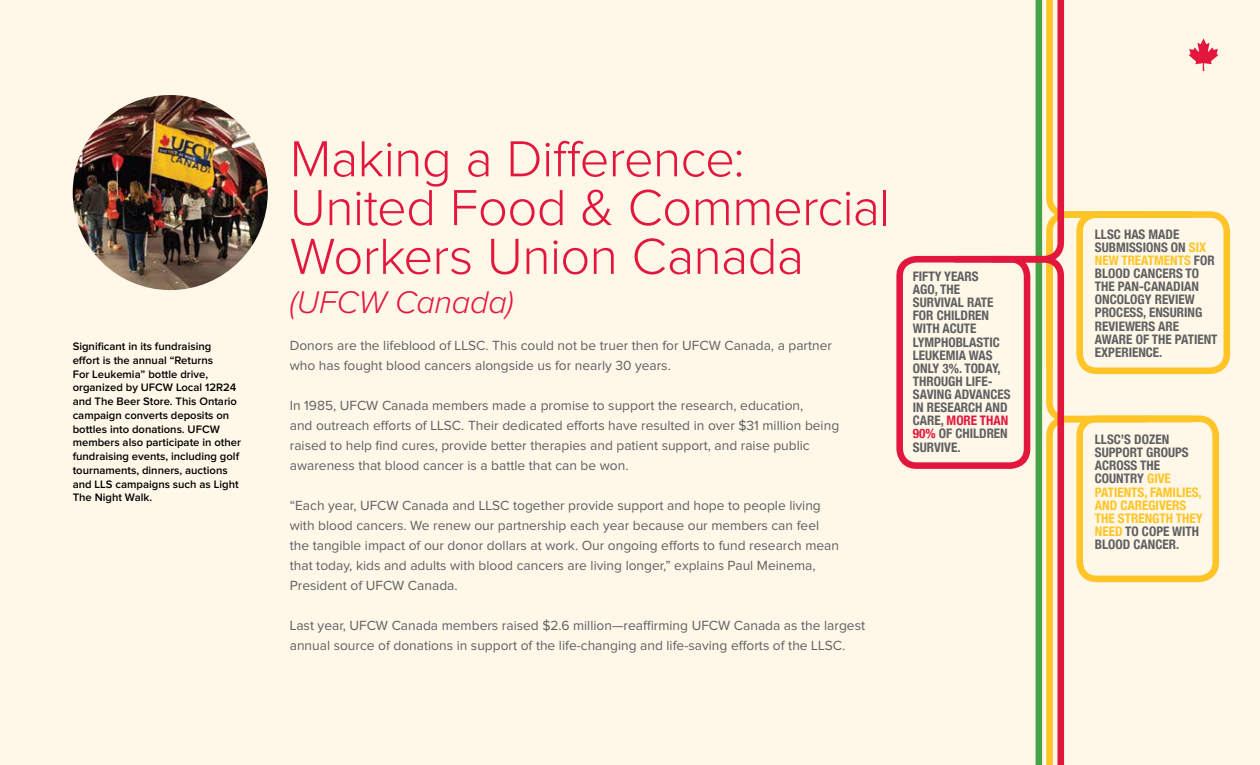
<style>
.page{position:relative;width:1260px;height:765px;background:#fff7e8}
.page>*{position:absolute;margin:0;border:0;box-sizing:border-box;transform-origin:0 0}
.t1{font:300 52.5px/48.8px "Proxima Nova";letter-spacing:-.015em;color:#e3173e}
.t2{font:italic 300 32.5px "Proxima Nova";letter-spacing:-.01em;color:#e3173e}
.t3{font:13.75px/20px "Proxima Nova";color:#5f6062}
.t4{font:700 condensed 13.12px/13.1px "Helvetica Neue";color:#5f6062}
.t5{font:600 11.25px/13.8px "Proxima Nova";color:#000}
.s1{color:#e3173e}
.s2{color:#ffc425}
</style>
<div class="page">
<img style="left:73px;top:95px;width:195px;height:195px;border-radius:98px">
<div style="left:1076px;top:415px;width:143px;height:167px;border:7px solid #ffc425;border-radius:17px"></div>
<div style="left:896px;top:256px;width:134px;height:213px;border:7px solid #e3173e;border-radius:17px"></div>
<div style="left:1076px;top:211px;width:154px;height:163px;border:7px solid #ffc425;border-radius:17px"></div>
<svg style="left:1076px;top:426px;width:123px;height:157px"></svg>
<svg style="left:948px;top:255px;width:117px;height:510px"></svg>
<svg style="left:985px;top:0;width:233px;height:426px"></svg>
<p class="t5" style="left:73px;top:340px;width:170px">Significant in its fundraising effort is the annual “Returns<br>For Leukemia” bottle drive, organized by UFCW Local 12R24 and The Beer Store. This Ontario campaign converts deposits on bottles into donations. UFCW members also participate in other fundraising events, including golf tournaments, dinners, auctions and LLS campaigns such as Light<br>The Night Walk.</p>
<h1 class="t1" style="left:290px;top:137px;width:602px">Making a Difference:<br>United Food &amp; Commercial<br>Workers Union Canada</h1>
<h2 class="t2" style="left:290px;top:287px;width:225px">(UFCW Canada)</h2>
<p class="t3" style="left:290px;top:336px;width:544px">Donors are the lifeblood of LLSC. This could not be truer then for UFCW Canada, a partner who has fought blood cancers alongside us for nearly 30 years.</p>
<p class="t3" style="left:290px;top:396px;width:551px">In 1985, UFCW Canada members made a promise to support the research, education,<br>and outreach efforts of LLSC. Their dedicated efforts have resulted in over $31 million being raised to help find cures, provide better therapies and patient support, and raise public awareness that blood cancer is a battle that can be won.</p>
<p class="t3" style="left:290px;top:496px;width:551px">“Each year, UFCW Canada and LLSC together provide support and hope to people living with blood cancers. We renew our partnership each year because our members can feel the tangible impact of our donor dollars at work. Our ongoing efforts to fund research mean that today, kids and adults with blood cancers are living longer,” explains Paul Meinema, President of UFCW Canada.</p>
<p class="t3" style="left:290px;top:616px;width:577px">Last year, UFCW Canada members raised $2.6 million—reaffirming UFCW Canada as the largest annual source of donations in support of the life-changing and life-saving efforts of the LLSC.</p>
<p class="t4" style="left:913px;top:269px;width:99px">FIFTY YEARS<br>AGO, THE<br>SURVIVAL RATE<br>FOR CHILDREN<br>WITH ACUTE<br>LYMPHOBLASTIC<br>LEUKEMIA WAS<br>ONLY 3%. TODAY,<br>THROUGH LIFE-<br>SAVING ADVANCES<br>IN RESEARCH AND<br>CARE, <span class="s1">MORE THAN<br>90%</span> OF CHILDREN<br>SURVIVE.</p>
<p class="t4" style="left:1095px;top:227px;width:124px">LLSC HAS MADE<br>SUBMISSIONS ON <span class="s2">SIX<br>NEW TREATMENTS</span> FOR<br>BLOOD CANCERS TO<br>THE PAN-CANADIAN<br>ONCOLOGY REVIEW<br>PROCESS, ENSURING<br>REVIEWERS ARE<br>AWARE OF THE PATIENT<br>EXPERIENCE.</p>
<p class="t4" style="left:1095px;top:433px;width:109px">LLSC’S DOZEN<br>SUPPORT GROUPS<br>ACROSS THE<br>COUNTRY <span class="s2">GIVE<br>PATIENTS, FAMILIES,<br>AND CAREGIVERS<br>THE STRENGTH THEY<br>NEED</span> TO COPE WITH<br>BLOOD CANCER.</p>
</div>
